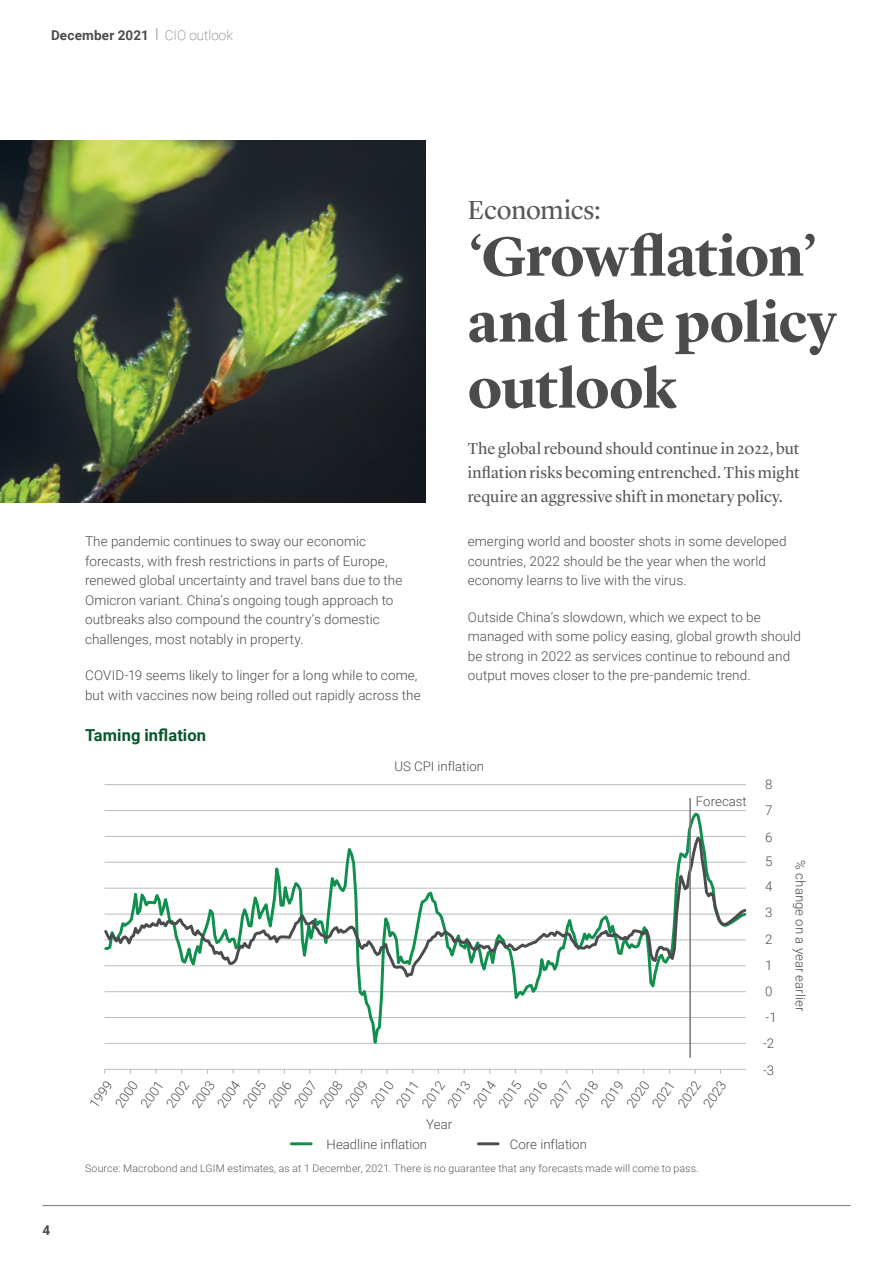
<style>
.page{position:relative;width:893px;height:1263px;background:#fff}
.page>*{position:absolute;margin:0;border:0;box-sizing:border-box;transform-origin:0 0}
.Inside_page_header{font:700 57px/66px "Lyon Display";letter-spacing:-.015em;color:#4b4c4d}
.body_copy_9_5pt{font:27px "Lyon Display";letter-spacing:-.005em;color:#57585a}
.body_copy_9_5pt-2{font:16.5px/24px "Lyon Display";letter-spacing:.01em;color:#57585a;text-align:justify}
.Body_copy_and_chart{font:700 16.5px "Roboto";letter-spacing:.005em;color:#07572c}
.body_copy_standard{font:300 13.5px/19.5px "Roboto";letter-spacing:.005em;color:#4b4c4d}
.t1{font:700 13.5px "Roboto";letter-spacing:.015em;color:#4b4c4d}
.t2{font:300 13.2px/21px "Roboto";color:#4b4c4d}
.Source_7pt{font:300 10.5px "Roboto";letter-spacing:.015em;color:#57585a}
.s1{font-weight:300;color:#717275}
.s2{font-weight:100}
</style>
<div class="page">
<hr style="left:43px;top:1205px;width:807px;height:1px;background:#76787b">
<img style="left:0;top:140px;width:425px;height:362px">
<hr style="left:105px;top:1069px;width:641px;height:1px;background:#bcbdc0">
<hr style="left:105px;top:784px;width:641px;height:1px;background:#bcbdc0">
<svg style="left:104px;top:810px;width:642px;height:234px"></svg>
<svg style="left:104px;top:832px;width:643px;height:149px"></svg>
<hr style="left:291px;top:1142px;width:20px;height:3px;background:#118f4e">
<hr style="left:478px;top:1142px;width:20px;height:3px;background:#4b4c4d">
<hr style="left:689px;top:798px;width:2px;height:260px;background:#76787b">
<p class="t1" style="left:51px;top:26px;width:183px">December 2021 <span class="s1">|</span> <span class="s2">CIO outlook</span></p>
<p class="body_copy_standard" style="left:85px;top:531px;width:319px">The pandemic continues to sway our economic forecasts, with fresh restrictions in parts of Europe, renewed global uncertainty and travel bans due to the Omicron variant. China’s ongoing tough approach to outbreaks also compound the country’s domestic challenges, most notably in property.</p>
<p class="body_copy_standard" style="left:85px;top:665px;width:337px">COVID-19 seems likely to linger for a long while to come, but with vaccines now being rolled out rapidly across the</p>
<p class="Body_copy_and_chart" style="left:85px;top:724px;width:122px">Taming inflation</p>
<p class="body_copy_9_5pt" style="left:468px;top:190px;width:135px">Economics:</p>
<p class="Inside_page_header" style="left:468px;top:219px;width:370px">‘Growflation’ and the policy outlook</p>
<p class="body_copy_9_5pt-2" style="left:468px;top:435px;width:333px">The global rebound should continue in 2022, but inflation risks becoming entrenched. This might require an aggressive shift in monetary policy.</p>
<p class="body_copy_standard" style="left:468px;top:531px;width:320px">emerging world and booster shots in some developed countries, 2022 should be the year when the world economy learns to live with the virus.</p>
<p class="body_copy_standard" style="left:468px;top:607px;width:335px">Outside China’s slowdown, which we expect to be managed with some policy easing, global growth should be strong in 2022 as services continue to rebound and output moves closer to the pre-pandemic trend.</p>
<p class="t1" style="left:43px;top:1220px;width:9px">4</p>
<p class="t2" style="left:394px;top:755px;width:91px">US CPI inflation</p>
<p class="t2" style="left:696px;top:790px;width:53px">Forecast</p>
<p class="t2" style="left:84px;top:1100px;width:31px;rotate:-55deg">1999</p>
<p class="t2" style="left:109px;top:1100px;width:31px;rotate:-55deg">2000</p>
<p class="t2" style="left:135px;top:1100px;width:31px;rotate:-55deg">2001</p>
<p class="t2" style="left:160px;top:1100px;width:31px;rotate:-55deg">2002</p>
<p class="t2" style="left:186px;top:1100px;width:31px;rotate:-55deg">2003</p>
<p class="t2" style="left:211px;top:1100px;width:31px;rotate:-55deg">2004</p>
<p class="t2" style="left:237px;top:1100px;width:31px;rotate:-55deg">2005</p>
<p class="t2" style="left:263px;top:1100px;width:31px;rotate:-55deg">2006</p>
<p class="t2" style="left:288px;top:1100px;width:31px;rotate:-55deg">2007</p>
<p class="t2" style="left:314px;top:1100px;width:31px;rotate:-55deg">2008</p>
<p class="t2" style="left:339px;top:1100px;width:31px;rotate:-55deg">2009</p>
<p class="t2" style="left:365px;top:1100px;width:31px;rotate:-55deg">2010</p>
<p class="t2" style="left:390px;top:1100px;width:31px;rotate:-55deg">2011</p>
<p class="t2" style="left:416px;top:1100px;width:31px;rotate:-55deg">2012</p>
<p class="t2" style="left:442px;top:1100px;width:31px;rotate:-55deg">2013</p>
<p class="t2" style="left:467px;top:1100px;width:31px;rotate:-55deg">2014</p>
<p class="t2" style="left:493px;top:1100px;width:31px;rotate:-55deg">2015</p>
<p class="t2" style="left:518px;top:1100px;width:31px;rotate:-55deg">2016</p>
<p class="t2" style="left:544px;top:1100px;width:31px;rotate:-55deg">2017</p>
<p class="t2" style="left:569px;top:1100px;width:31px;rotate:-55deg">2018</p>
<p class="t2" style="left:595px;top:1100px;width:31px;rotate:-55deg">2019</p>
<p class="t2" style="left:621px;top:1100px;width:31px;rotate:-55deg">2020</p>
<p class="t2" style="left:646px;top:1100px;width:31px;rotate:-55deg">2021</p>
<p class="t2" style="left:680px;top:1088px;width:31px;text-indent:-15px;rotate:-55deg">2022<br>2023</p>
<p class="t2" style="left:426px;top:1114px;width:28px">Year</p>
<p class="t2" style="left:327px;top:1133px;width:102px">Headline inflation</p>
<p class="t2" style="left:510px;top:1133px;width:79px">Core inflation</p>
<p class="Source_7pt" style="left:85px;top:1160px;width:615px">Source: Macrobond and LGIM estimates, as at 1 December, 2021. There is no guarantee that any forecasts made will come to pass.</p>
<p class="t2" style="left:765px;top:773px;width:9px">8</p>
<p class="t2" style="left:765px;top:799px;width:9px">7</p>
<p class="t2" style="left:765px;top:826px;width:9px">6</p>
<p class="t2" style="left:765px;top:850px;width:9px">5</p>
<p class="t2" style="left:765px;top:875px;width:9px">4</p>
<p class="t2" style="left:765px;top:901px;width:9px">3</p>
<p class="t2" style="left:765px;top:928px;width:9px">2</p>
<p class="t2" style="left:765px;top:954px;width:9px">1</p>
<p class="t2" style="left:765px;top:980px;width:9px">0</p>
<p class="t2" style="left:766px;top:1006px;width:13px">-1</p>
<p class="t2" style="left:763px;top:1032px;width:13px">-2</p>
<p class="t2" style="left:763px;top:1059px;width:13px">-3</p>
<p class="t2" style="left:811px;top:860px;width:152px;rotate:90deg">% change on a year earlier</p>
</div>
